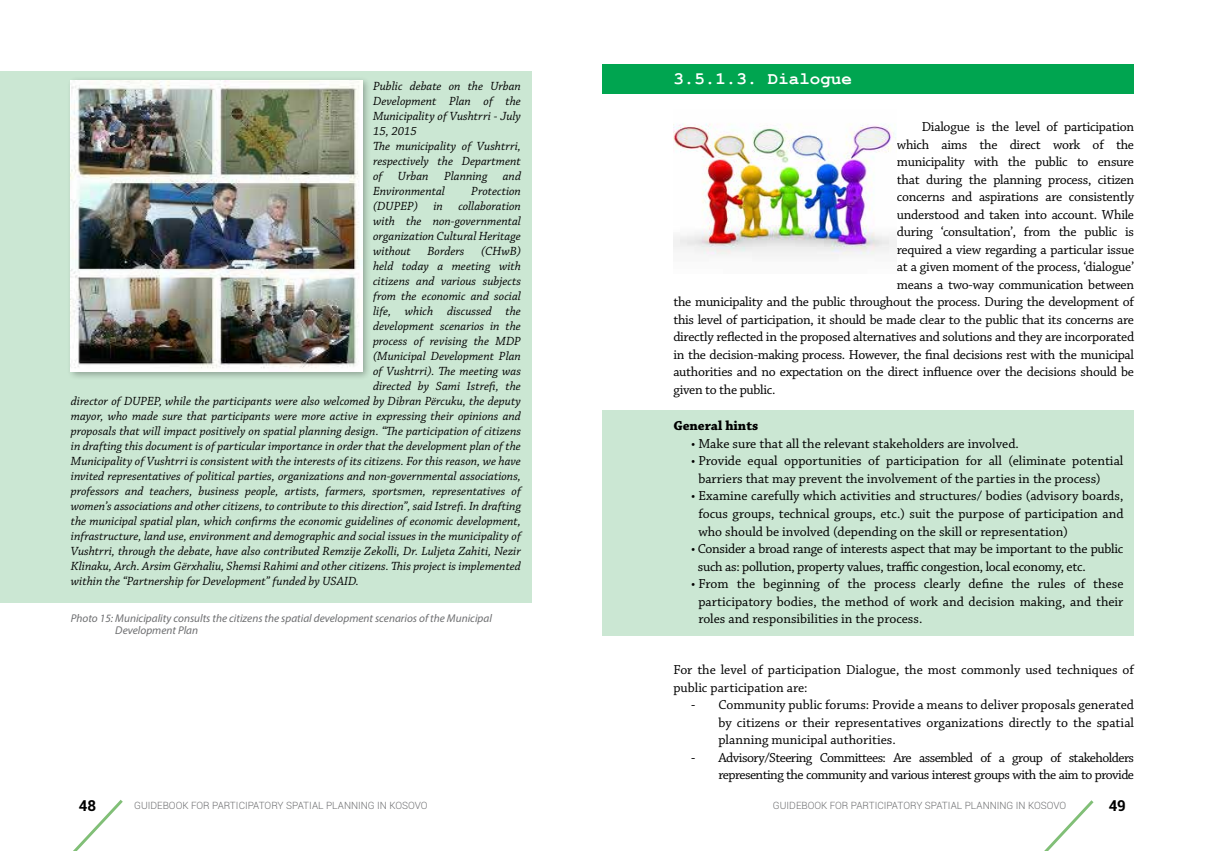
<style>
.page{position:relative;width:1205px;height:851px;background:#fff}
.page>*{position:absolute;margin:0;border:0;box-sizing:border-box;transform-origin:0 0}
.t1{font:700 17.5px "Courier New";color:#fff}
.t2{font:700 15px "Roboto";color:#000}
.t3{font:13.75px/17.5px "Chaparral Pro";letter-spacing:-.02em;color:#000;text-align:justify}
.t4{font:13.75px/17.5px "Chaparral Pro";color:#000}
.t5{font:13.75px/17.5px "Chaparral Pro";letter-spacing:-.04em;color:#000;text-align:right}
.t6{font:700 13.75px "Chaparral Pro";color:#000}
.t7{font:italic 12.5px/15px "Chaparral Pro";color:#000}
.t8{font:italic 11.25px "Myriad Pro";color:#6d6e70}
.t9{font:300 10px "Roboto";color:#6d6e70}
.s1{font-family:"Calibri"}
</style>
<div class="page">
<svg style="left:74px;top:800px;width:49px;height:50px"></svg>
<svg style="left:1045px;top:800px;width:48px;height:50px"></svg>
<div style="left:0;top:71px;width:531px;height:531px;background:#cbe7d3"></div>
<div style="left:66px;top:76px;width:306px;height:305px;background:#000;opacity:.3"></div>
<img style="left:71px;top:81px;width:291px;height:291px">
<div style="left:602px;top:65px;width:532px;height:29px;background:#00a550"></div>
<img style="left:673px;top:123px;width:224px;height:134px">
<div style="left:602px;top:410px;width:532px;height:226px;background:#cbe7d3"></div>
<p class="t7" style="left:373px;top:79px;width:150px">Public debate on the Urban<br>Development Plan of the<br>Municipality of Vushtrri - July<br>15, 2015<br>The municipality of Vushtrri, respectively the Department of Urban Planning and<br>Environmental</p>
<p class="t7" style="left:373px;top:184px;width:149px;text-align:justify;text-indent:98px">Protection (DUPEP) in collaboration with the non-governmental organization Cultural Heritage without</p>
<p class="t7" style="left:427px;top:244px;width:39px">Borders</p>
<p class="t7" style="left:481px;top:244px;width:41px">(CHwB)</p>
<p class="t7" style="left:373px;top:259px;width:149px">held today a meeting with</p>
<p class="t7" style="left:373px;top:274px;width:149px">citizens and various subjects</p>
<p class="t7" style="left:373px;top:289px;width:149px">from the economic and social</p>
<p class="t7" style="left:373px;top:304px;width:149px">life, which discussed the</p>
<p class="t7" style="left:373px;top:319px;width:149px">development scenarios in the</p>
<p class="t7" style="left:373px;top:334px;width:149px">process of revising the MDP</p>
<p class="t7" style="left:373px;top:349px;width:149px">(Municipal Development Plan</p>
<p class="t7" style="left:373px;top:364px;width:149px">of Vushtrri). The meeting was</p>
<p class="t7" style="left:373px;top:379px;width:149px">directed by Sami Istrefi, the</p>
<p class="t7" style="left:71px;top:394px;width:452px">director of DUPEP, while the participants were also welcomed by Dibran Përcuku, the deputy</p>
<p class="t7" style="left:71px;top:409px;width:451px">mayor, who made sure that participants were more active in expressing their opinions and</p>
<p class="t7" style="left:71px;top:424px;width:452px">proposals that will impact positively on spatial planning design. “The participation of citizens</p>
<p class="t7" style="left:71px;top:439px;width:451px">in drafting this document is of particular importance in order that the development plan of the</p>
<p class="t7" style="left:71px;top:454px;width:452px">Municipality of Vushtrri is consistent with the interests of its citizens. For this reason, we have</p>
<p class="t7" style="left:71px;top:469px;width:452px">invited representatives of political parties, organizations and non-governmental associations,</p>
<p class="t7" style="left:71px;top:484px;width:452px">professors and teachers, business people, artists, farmers, sportsmen, representatives of</p>
<p class="t7" style="left:71px;top:499px;width:452px">women’s associations and other citizens, to contribute to this direction”, said Istrefi. In drafting</p>
<p class="t7" style="left:71px;top:514px;width:451px">the municipal spatial plan, which confirms the economic guidelines of economic development,</p>
<p class="t7" style="left:71px;top:529px;width:452px">infrastructure, land use, environment and demographic and social issues in the municipality of</p>
<p class="t7" style="left:71px;top:544px;width:452px">Vushtrri, through the debate, have also contributed Remzije Zekolli, Dr. Luljeta Zahiti, Nezir</p>
<p class="t7" style="left:71px;top:559px;width:451px">Klinaku, Arch. Arsim Gërxhaliu, Shemsi Rahimi and other citizens. This project is implemented</p>
<p class="t7" style="left:71px;top:574px;width:289px">within the “Partnership for Development” funded by USAID.</p>
<h1 class="t1" style="left:673px;top:67px;width:180px">3.5.1.3. Dialogue</h1>
<p class="t3" style="left:922px;top:119px;width:214px">Dialogue is the level of participation</p>
<p class="t3" style="left:897px;top:136px;width:239px">which aims the direct work of the</p>
<p class="t3" style="left:897px;top:154px;width:239px">municipality with the public to ensure</p>
<p class="t3" style="left:897px;top:171px;width:239px">that during the planning process, citizen</p>
<p class="t3" style="left:897px;top:189px;width:239px">concerns and aspirations are consistently</p>
<p class="t3" style="left:897px;top:206px;width:239px">understood and taken into account. While</p>
<p class="t3" style="left:897px;top:224px;width:239px">during ‘consultation’, from the public is</p>
<p class="t3" style="left:897px;top:241px;width:239px">required a view regarding a particular issue</p>
<p class="t3" style="left:897px;top:259px;width:239px">at a given moment of the process, ‘dialogue’</p>
<p class="t3" style="left:897px;top:276px;width:239px">means a two-way communication between</p>
<p class="t3" style="left:673px;top:294px;width:462px">the municipality and the public throughout the process. During the development of</p>
<p class="t3" style="left:673px;top:311px;width:462px">this level of participation, it should be made clear to the public that its concerns are</p>
<p class="t3" style="left:673px;top:329px;width:462px">directly reflected in the proposed alternatives and solutions and they are incorporated</p>
<p class="t3" style="left:673px;top:346px;width:462px">in the decision-making process. However, the final decisions rest with the municipal</p>
<p class="t3" style="left:673px;top:364px;width:462px">authorities and no expectation on the direct influence over the decisions should be</p>
<p class="t3" style="left:673px;top:381px;width:104px">given to the public.</p>
<p class="t6" style="left:673px;top:418px;width:86px">General hints</p>
<p class="t4" style="left:691px;top:435px;width:329px">• Make sure that all the relevant stakeholders are involved.</p>
<p class="t4" style="left:698px;top:453px;width:427px;text-indent:-7px">• Provide equal opportunities of participation for all (eliminate potential barriers that may prevent the involvement of the parties in the process)</p>
<p class="t3" style="left:698px;top:488px;width:427px;text-indent:-7px">• Examine carefully which activities and structures/ bodies (advisory boards, focus groups, technical groups, etc.) suit the purpose of participation and who should be involved (depending on the skill or representation)</p>
<p class="t3" style="left:698px;top:540px;width:427px;text-indent:-7px">• Consider a broad range of interests aspect that may be important to the public such as: pollution, property values, traffic congestion, local economy, etc.</p>
<p class="t4" style="left:691px;top:575px;width:434px;text-align:center">• From the beginning of the process clearly define the rules of these participatory bodies, the method of work and decision making, and their</p>
<p class="t8" style="left:71px;top:611px;width:422px">Photo 15: Municipality consults the citizens the spatial development scenarios of the Municipal</p>
<p class="t4" style="left:698px;top:610px;width:225px">roles and responsibilities in the process.</p>
<p class="t8" style="left:115px;top:623px;width:84px">Development Plan</p>
<p class="t4" style="left:673px;top:661px;width:462px">For the level of participation Dialogue, the most commonly used techniques of public participation are:</p>
<p class="t3" style="left:718px;top:696px;width:417px;text-indent:-27px"><span class="s1">-</span> Community public forums: Provide a means to deliver proposals generated by citizens or their representatives organizations directly to the spatial planning municipal authorities.</p>
<p class="t5" style="left:691px;top:749px;width:444px"><span class="s1">-</span> Advisory/Steering Committees: Are assembled of a group of stakeholders representing the community and various interest groups with the aim to provide</p>
<p class="t2" style="left:79px;top:794px;width:19px">48</p>
<p class="t9" style="left:134px;top:798px;width:295px">GUIDEBOOK FOR PARTICIPATORY SPATIAL PLANNING IN KOSOVO</p>
<p class="t9" style="left:773px;top:798px;width:295px">GUIDEBOOK FOR PARTICIPATORY SPATIAL PLANNING IN KOSOVO</p>
<p class="t2" style="left:1108px;top:794px;width:19px">49</p>
</div>
